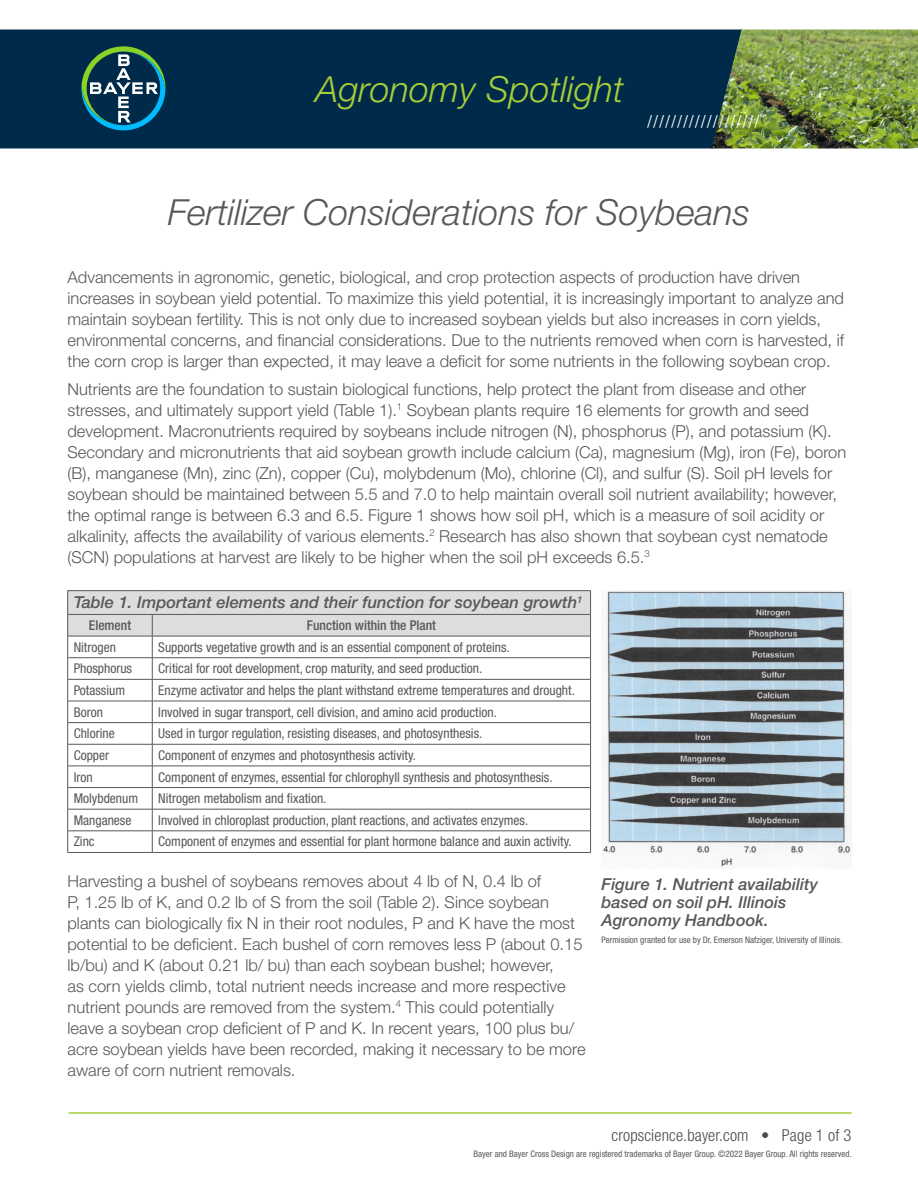
<style>
.page{position:relative;width:918px;height:1188px;background:#fff}
.page>*{position:absolute;margin:0;border:0;box-sizing:border-box;transform-origin:0 0}
.Title__Bayer{font:italic 300 36px "Helvetica Neue LT Pro";color:#57585a}
.t1{font:italic 300 36px "Helvetica Neue LT Pro";color:#a6ce39}
.t2{font:18px "Minion Pro";color:#fff}
.Universal_Text{font:300 16.5px/21px "Helvetica Neue";color:#57585a}
.Universal_Caption{font:italic 500 16.5px/18px "Helvetica Neue LT Pro";color:#57585a}
.t3{font:300 condensed 16.5px "Helvetica Neue LT Std";letter-spacing:.01em;color:#4b4c4d}
.SiteDetails_Row2{font:condensed 13.5px "Helvetica Neue LT Std";color:#57585a}
.SiteDetails_Row1{font:500 condensed 13.5px "Helvetica Neue LT Std";color:#57585a}
.Legals{font:condensed 9px "Helvetica Neue LT Std";color:#57585a}
</style>
<div class="page">
<div style="left:0;top:30px;width:711px;height:118px;background:#002a49"></div>
<svg style="left:81px;top:46px;width:84px;height:84px;background:#285d6a"></svg>
<img style="left:711px;top:30px;width:207px;height:118px">
<hr style="left:69px;top:1112px;width:783px;height:2px;background:#a6ce39">
<hr style="left:68px;top:590px;width:84px;height:1px;background:#57585a">
<hr style="left:152px;top:590px;width:439px;height:1px;background:#57585a">
<svg style="left:67px;top:591px;width:524px;height:261px"></svg>
<hr style="left:68px;top:852px;width:84px;height:1px;background:#57585a">
<hr style="left:152px;top:852px;width:439px;height:1px;background:#57585a">
<img style="left:602px;top:590px;width:250px;height:277px">
<h1 class="t1" style="left:316px;top:67px;width:309px">Agronomy Spotlight</h1>
<p class="t2" style="left:647px;top:109px;width:115px">///////////////////</p>
<p class="Title__Bayer" style="left:168px;top:191px;width:584px">Fertilizer Considerations for Soybeans</p>
<p class="Universal_Text" style="left:68px;top:266px;width:778px">Advancements in agronomic, genetic, biological, and crop protection aspects of production have driven increases in soybean yield potential. To maximize this yield potential, it is increasingly important to analyze and maintain soybean fertility. This is not only due to increased soybean yields but also increases in corn yields, environmental concerns, and financial considerations. Due to the nutrients removed when corn is harvested, if the corn crop is larger than expected, it may leave a deficit for some nutrients in the following soybean crop.</p>
<p class="Universal_Text" style="left:68px;top:378px;width:780px">Nutrients are the foundation to sustain biological functions, help protect the plant from disease and other stresses, and ultimately support yield (Table 1).<sup>1</sup> Soybean plants require 16 elements for growth and seed development. Macronutrients required by soybeans include nitrogen (N), phosphorus (P), and potassium (K).<br>Secondary and micronutrients that aid soybean growth include calcium (Ca), magnesium (Mg), iron (Fe), boron (B), manganese (Mn), zinc (Zn), copper (Cu), molybdenum (Mo), chlorine (Cl), and sulfur (S). Soil pH levels for soybean should be maintained between 5.5 and 7.0 to help maintain overall soil nutrient availability; however, the optimal range is between 6.3 and 6.5. Figure 1 shows how soil pH, which is a measure of soil acidity or alkalinity, affects the availability of various elements.<sup>2</sup> Research has also shown that soybean cyst nematode (SCN) populations at harvest are likely to be higher when the soil pH exceeds 6.5.<sup>3</sup></p>
<p class="Universal_Caption" style="left:74px;top:593px;width:510px">Table 1. Important elements and their function for soybean growth<sup>1</sup></p>
<p class="SiteDetails_Row1" style="left:89px;top:617px;width:44px">Element</p>
<p class="SiteDetails_Row1" style="left:307px;top:617px;width:131px">Function within the Plant</p>
<p class="SiteDetails_Row2" style="left:74px;top:639px;width:44px">Nitrogen</p>
<p class="SiteDetails_Row2" style="left:158px;top:639px;width:353px">Supports vegetative growth and is an essential component of proteins.</p>
<p class="SiteDetails_Row2" style="left:74px;top:661px;width:60px">Phosphorus</p>
<p class="SiteDetails_Row2" style="left:158px;top:661px;width:326px">Critical for root development, crop maturity, and seed production.</p>
<p class="SiteDetails_Row2" style="left:74px;top:682px;width:53px">Potassium</p>
<p class="SiteDetails_Row2" style="left:158px;top:682px;width:418px">Enzyme activator and helps the plant withstand extreme temperatures and drought.</p>
<p class="SiteDetails_Row2" style="left:74px;top:704px;width:31px">Boron</p>
<p class="SiteDetails_Row2" style="left:158px;top:704px;width:340px">Involved in sugar transport, cell division, and amino acid production.</p>
<p class="SiteDetails_Row2" style="left:74px;top:726px;width:42px">Chlorine</p>
<p class="SiteDetails_Row2" style="left:158px;top:726px;width:326px">Used in turgor regulation, resisting diseases, and photosynthesis.</p>
<p class="SiteDetails_Row2" style="left:74px;top:747px;width:37px">Copper</p>
<p class="SiteDetails_Row2" style="left:158px;top:747px;width:259px">Component of enzymes and photosynthesis activity.</p>
<p class="SiteDetails_Row2" style="left:74px;top:769px;width:20px">Iron</p>
<p class="SiteDetails_Row2" style="left:158px;top:769px;width:396px">Component of enzymes, essential for chlorophyll synthesis and photosynthesis.</p>
<p class="SiteDetails_Row2" style="left:74px;top:791px;width:66px">Molybdenum</p>
<p class="SiteDetails_Row2" style="left:158px;top:791px;width:170px">Nitrogen metabolism and fixation.</p>
<p class="SiteDetails_Row2" style="left:74px;top:812px;width:59px">Manganese</p>
<p class="SiteDetails_Row2" style="left:158px;top:812px;width:372px">Involved in chloroplast production, plant reactions, and activates enzymes.</p>
<p class="SiteDetails_Row2" style="left:74px;top:834px;width:23px">Zinc</p>
<p class="SiteDetails_Row2" style="left:158px;top:834px;width:415px">Component of enzymes and essential for plant hormone balance and auxin activity.</p>
<p class="Universal_Text" style="left:68px;top:870px;width:520px">Harvesting a bushel of soybeans removes about 4 lb of N, 0.4 lb of<br>P, 1.25 lb of K, and 0.2 lb of S from the soil (Table 2). Since soybean plants can biologically fix N in their root nodules, P and K have the most potential to be deficient. Each bushel of corn removes less P (about 0.15 lb/bu) and K (about 0.21 lb/ bu) than each soybean bushel; however,<br>as corn yields climb, total nutrient needs increase and more respective nutrient pounds are removed from the system.<sup>4</sup> This could potentially leave a soybean crop deficient of P and K. In recent years, 100 plus bu/ acre soybean yields have been recorded, making it necessary to be more aware of corn nutrient removals.</p>
<p class="Universal_Caption" style="left:602px;top:875px;width:218px">Figure 1. Nutrient availability based on soil pH. Illinois<br>Agronomy Handbook.</p>
<p class="Legals" style="left:602px;top:935px;width:242px">Permission granted for use by Dr. Emerson Nafziger, University of Illinois.</p>
<p class="t3" style="left:612px;top:1126px;width:242px">cropscience.bayer.com • Page 1 of 3</p>
<p class="Legals" style="left:474px;top:1149px;width:380px">Bayer and Bayer Cross Design are registered trademarks of Bayer Group. ©2022 Bayer Group. All rights reserved.</p>
</div>
